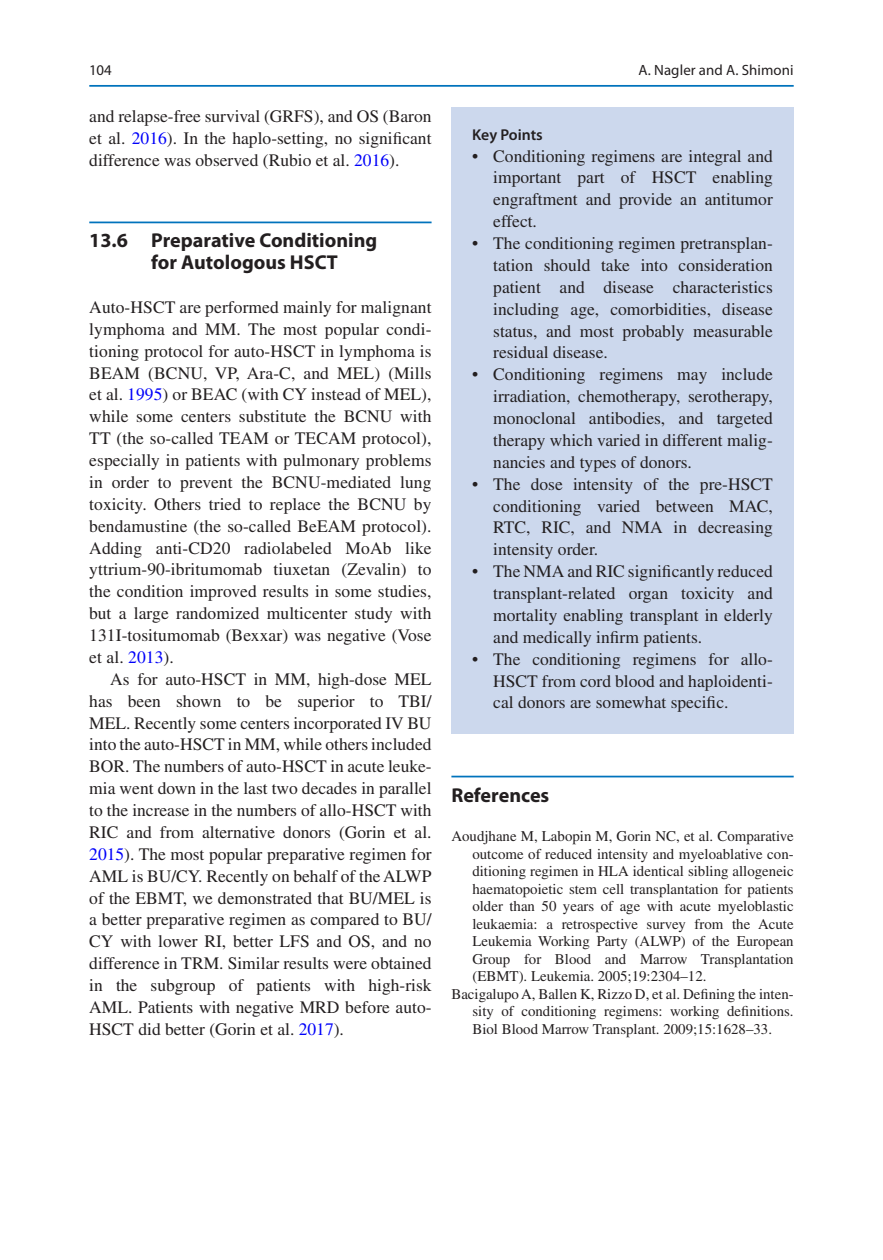
<style>
.page{position:relative;width:883px;height:1260px;background:#fff}
.page>*{position:absolute;margin:0;border:0;box-sizing:border-box;transform-origin:0 0}
.t1{font:700 20.12px/21.9px "Lmlvtv Myriad Pro";color:#231f20}
.t2{font:17.5px/21.9px "Pgklsg Times LT Std";color:#231f20;text-align:justify}
.t3{font:600 15.75px "Tvxqkj Myriad Pro";letter-spacing:-.005em;color:#231f20}
.t4{font:14.88px "Pgklsg Times LT Std";color:#231f20}
.t5{font:14.88px "Yhppky Myriad Pro";letter-spacing:.005em;color:#231f20}
.t6{font:14.88px "Kwkdmf Myriad Pro";color:#231f20}
.s1{color:#0000fa}
</style>
<div class="page">
<hr style="left:89px;top:222px;width:343px;height:1px;background:#0073bc">
<hr style="left:451px;top:776px;width:343px;height:1px;background:#0073bc">
<div style="left:451px;top:107px;width:343px;height:627px;background:#ccd8ed"></div>
<hr style="left:89px;top:85px;width:705px;height:2px;background:#0073bc">
<p class="t6" style="left:89px;top:61px;width:24px">104</p>
<p class="t2" style="left:89px;top:105px;width:344px">and relapse-free survival (GRFS), and OS (Baron et al. <span class="s1">2016</span>). In the haplo-setting, no significant difference was observed (Rubio et al. <span class="s1">2016</span>).</p>
<p class="t1" style="left:151px;top:229px;width:228px;text-indent:-62px">13.6 Preparative Conditioning for Autologous HSCT</p>
<p class="t2" style="left:89px;top:296px;width:344px">Auto-HSCT are performed mainly for malignant lymphoma and MM. The most popular condi&shy;tioning protocol for auto-HSCT in lymphoma is BEAM (BCNU, VP, Ara-C, and MEL) (Mills et al. <span class="s1">1995</span>) or BEAC (with CY instead of MEL), while some centers substitute the BCNU with TT (the so-called TEAM or TECAM protocol), especially in patients with pulmonary problems in order to prevent the BCNU-mediated lung toxicity. Others tried to replace the BCNU by bendamustine (the so-called BeEAM protocol).<br>Adding anti-CD20 radiolabeled MoAb like yttrium-90-ibritumomab tiuxetan (Zevalin) to the condition improved results in some studies, but a large randomized multicenter study with 131I-tositumomab (Bexxar) was negative (Vose et al. <span class="s1">2013</span>).</p>
<p class="t2" style="left:89px;top:668px;width:344px;text-indent:21px">As for auto-HSCT in MM, high-dose MEL has been shown to be superior to TBI/ MEL. Recently some centers incorporated IV BU into the auto-HSCT in MM, while others included BOR. The numbers of auto-HSCT in acute leuke&shy;mia went down in the last two decades in parallel to the increase in the numbers of allo-HSCT with RIC and from alternative donors (Gorin et al.<br><span class="s1">2015</span>). The most popular preparative regimen for AML is BU/CY. Recently on behalf of the ALWP of the EBMT, we demonstrated that BU/MEL is a better preparative regimen as compared to BU/ CY with lower RI, better LFS and OS, and no difference in TRM. Similar results were obtained in the subgroup of patients with high-risk AML. Patients with negative MRD before auto-HSCT did better (Gorin et al. <span class="s1">2017</span>).</p>
<p class="t5" style="left:638px;top:61px;width:157px">A. Nagler and A. Shimoni</p>
<p class="t3" style="left:472px;top:124px;width:72px">Key Points</p>
<p class="t2" style="left:493px;top:145px;width:281px;text-indent:-21px">• Conditioning regimens are integral and important part of HSCT enabling engraftment and provide an antitumor effect.</p>
<p class="t2" style="left:493px;top:232px;width:281px;text-indent:-21px">• The conditioning regimen pretransplan&shy;tation should take into consideration patient and disease characteristics including age, comorbidities, disease status, and most probably measurable residual disease.</p>
<p class="t2" style="left:493px;top:363px;width:281px;text-indent:-21px">• Conditioning regimens may include irradiation, chemotherapy, serotherapy, monoclonal antibodies, and targeted therapy which varied in different malig&shy;nancies and types of donors.</p>
<p class="t2" style="left:493px;top:473px;width:281px;text-indent:-21px">• The dose intensity of the pre-HSCT conditioning varied between MAC, RTC, RIC, and NMA in decreasing intensity order.</p>
<p class="t2" style="left:493px;top:560px;width:281px;text-indent:-21px">• The NMA and RIC significantly reduced transplant-related organ toxicity and mortality enabling transplant in elderly and medically infirm patients.</p>
<p class="t2" style="left:493px;top:648px;width:281px;text-indent:-21px">• The conditioning regimens for allo-HSCT from cord blood and haploidenti&shy;cal donors are somewhat specific.</p>
<p class="t1" style="left:451px;top:784px;width:99px">References</p>
<p class="t4" style="left:451px;top:828px;width:344px">Aoudjhane M, Labopin M, Gorin NC, et al. Comparative</p>
<p class="t4" style="left:472px;top:846px;width:323px">outcome of reduced intensity and myeloablative con-</p>
<p class="t4" style="left:472px;top:863px;width:323px">ditioning regimen in HLA identical sibling allogeneic</p>
<p class="t4" style="left:472px;top:881px;width:323px">haematopoietic stem cell transplantation for patients</p>
<p class="t4" style="left:472px;top:898px;width:323px">older than 50 years of age with acute myeloblastic</p>
<p class="t4" style="left:472px;top:916px;width:323px">leukaemia: a retrospective survey from the Acute</p>
<p class="t4" style="left:472px;top:933px;width:323px">Leukemia Working Party (ALWP) of the European</p>
<p class="t4" style="left:472px;top:951px;width:323px">Group for Blood and Marrow Transplantation</p>
<p class="t4" style="left:472px;top:968px;width:236px">(EBMT). Leukemia. 2005;19:2304–12.</p>
<p class="t4" style="left:451px;top:986px;width:344px">Bacigalupo A, Ballen K, Rizzo D, et al. Defining the inten-</p>
<p class="t4" style="left:472px;top:1003px;width:323px">sity of conditioning regimens: working definitions.</p>
<p class="t4" style="left:472px;top:1021px;width:301px">Biol Blood Marrow Transplant. 2009;15:1628–33.</p>
</div>
